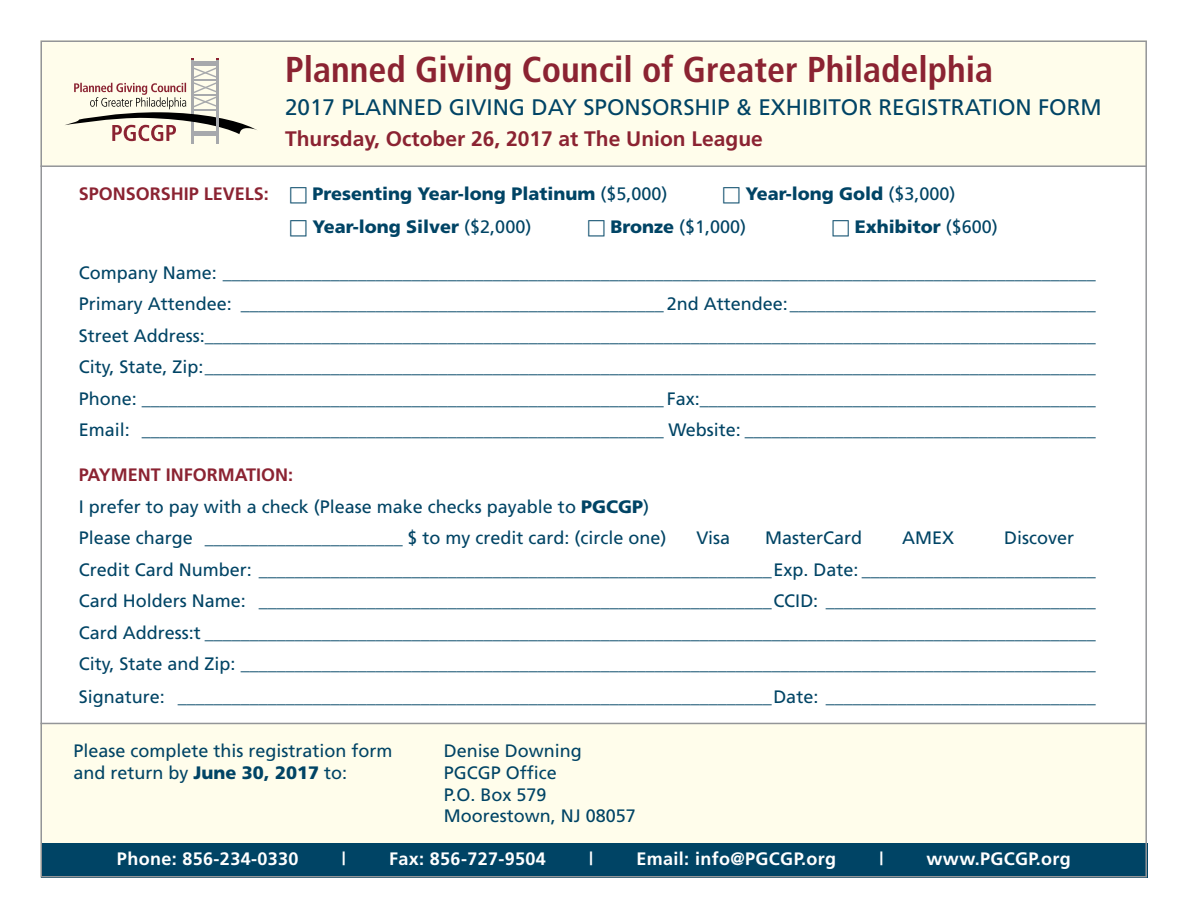
<style>
.page{position:relative;width:1188px;height:918px;background:#fff}
.page>*{position:absolute;margin:0;border:0;box-sizing:border-box;transform-origin:0 0}
.t1{font:700 condensed 36px "Frutiger";color:#8b2332}
.t2{font:22.5px "Frutiger";color:#004465}
.t3{font:700 21px "Frutiger";color:#8b2332}
.t4{font:18px/31.5px "Frutiger";color:#004465}
.t5{font:900 18px "Frutiger";color:#004465}
.t6{font:700 18px "Frutiger";letter-spacing:.02em;color:#fff}
.s1{font-weight:700;color:#8b2332}
.s2{font-family:"Universal Newswith Comm Pi";font-weight:400}
.s3{font-weight:400}
.s4{font-family:"Universal Newswith Comm Pi"}
.s5{font-weight:900}
</style>
<div class="page">
<div style="left:40px;top:723px;width:1107px;height:155px;background:#fffdeb"></div>
<div style="left:40px;top:40px;width:1107px;height:126px;background:#fffdeb"></div>
<hr style="left:191px;top:59px;width:3px;height:85px;background:#a7a9ac">
<hr style="left:216px;top:59px;width:3px;height:85px;background:#a7a9ac">
<div style="left:192px;top:61px;width:26px;height:5px;background:#a7a9ac"></div>
<svg style="left:65px;top:67px;width:192px;height:74px"></svg>
<hr style="left:40px;top:165px;width:1107px;height:2px;background:#939598">
<hr style="left:40px;top:723px;width:1107px;height:1px;background:#939598">
<div style="left:41px;top:843px;width:1106px;height:35px;background:#004465"></div>
<h1 class="t1" style="left:285px;top:48px;width:710px">Planned Giving Council of Greater Philadelphia</h1>
<p class="t2" style="left:285px;top:94px;width:818px">2017 PLANNED GIVING DAY SPONSORSHIP &amp; EXHIBITOR REGISTRATION FORM</p>
<p class="t3" style="left:285px;top:127px;width:479px">Thursday, October 26, 2017 at The Union League</p>
<p class="t5" style="left:79px;top:183px;width:590px"><span class="s1">SPONSORSHIP LEVELS:</span> <span class="s2">h</span> Presenting Year-long Platinum <span class="s3">($5,000)</span></p>
<p class="t5" style="left:722px;top:183px;width:235px"><span class="s2">h</span> Year-long Gold <span class="s3">($3,000)</span></p>
<p class="t5" style="left:289px;top:216px;width:243px"><span class="s2">h</span> Year-long Silver <span class="s3">($2,000)</span></p>
<p class="t4" style="left:587px;top:211px;width:160px"><span class="s4">h</span> <span class="s5">Bronze</span> ($1,000)</p>
<p class="t5" style="left:832px;top:216px;width:168px"><span class="s2">h</span> Exhibitor <span class="s3">($600)</span></p>
<p class="t4" style="left:79px;top:256px;width:1019px;text-align:justify">Company Name: _________________________________________________________________________________________________ Primary Attendee: _______________________________________________ 2nd Attendee:__________________________________ Street Address:___________________________________________________________________________________________________ City, State, Zip:___________________________________________________________________________________________________ Phone: __________________________________________________________ Fax:____________________________________________ Email: __________________________________________________________ Website: _______________________________________</p>
<p class="t4" style="left:79px;top:459px;width:589px"><span class="s1">PAYMENT INFORMATION:<br></span>I prefer to pay with a check (Please make checks payable to <span class="s5">PGCGP</span>)<br>Please charge ______________________ $ to my credit card: (circle one)</p>
<p class="t4" style="left:696px;top:522px;width:35px">Visa</p>
<p class="t4" style="left:765px;top:522px;width:99px">MasterCard</p>
<p class="t4" style="left:902px;top:522px;width:54px">AMEX</p>
<p class="t4" style="left:79px;top:522px;width:1018px;text-indent:925px">Discover Credit Card Number: _________________________________________________________Exp. Date: __________________________ Card Holders Name: _________________________________________________________CCID: ______________________________ Card Address:t ___________________________________________________________________________________________________ City, State and Zip: _______________________________________________________________________________________________ Signature: __________________________________________________________________Date: ______________________________</p>
<p class="t4" style="left:444px;top:740px;width:194px;line-height:21.6px">Denise Downing<br>PGCGP Office<br>P.O. Box 579<br>Moorestown, NJ 08057</p>
<p class="t4" style="left:73px;top:740px;width:321px;line-height:21.6px">Please complete this registration form and return by <span class="s5">June 30, 2017</span> to:</p>
<p class="t6" style="left:117px;top:848px;width:183px">Phone: 856-234-0330</p>
<p class="t6" style="left:342px;top:848px;width:5px">|</p>
<p class="t6" style="left:389px;top:848px;width:158px">Fax: 856-727-9504</p>
<p class="t6" style="left:589px;top:848px;width:5px">|</p>
<p class="t6" style="left:636px;top:848px;width:201px">Email: info@PGCGP.org</p>
<p class="t6" style="left:879px;top:848px;width:5px">|</p>
<p class="t6" style="left:927px;top:848px;width:146px">www.PGCGP.org</p>
</div>
